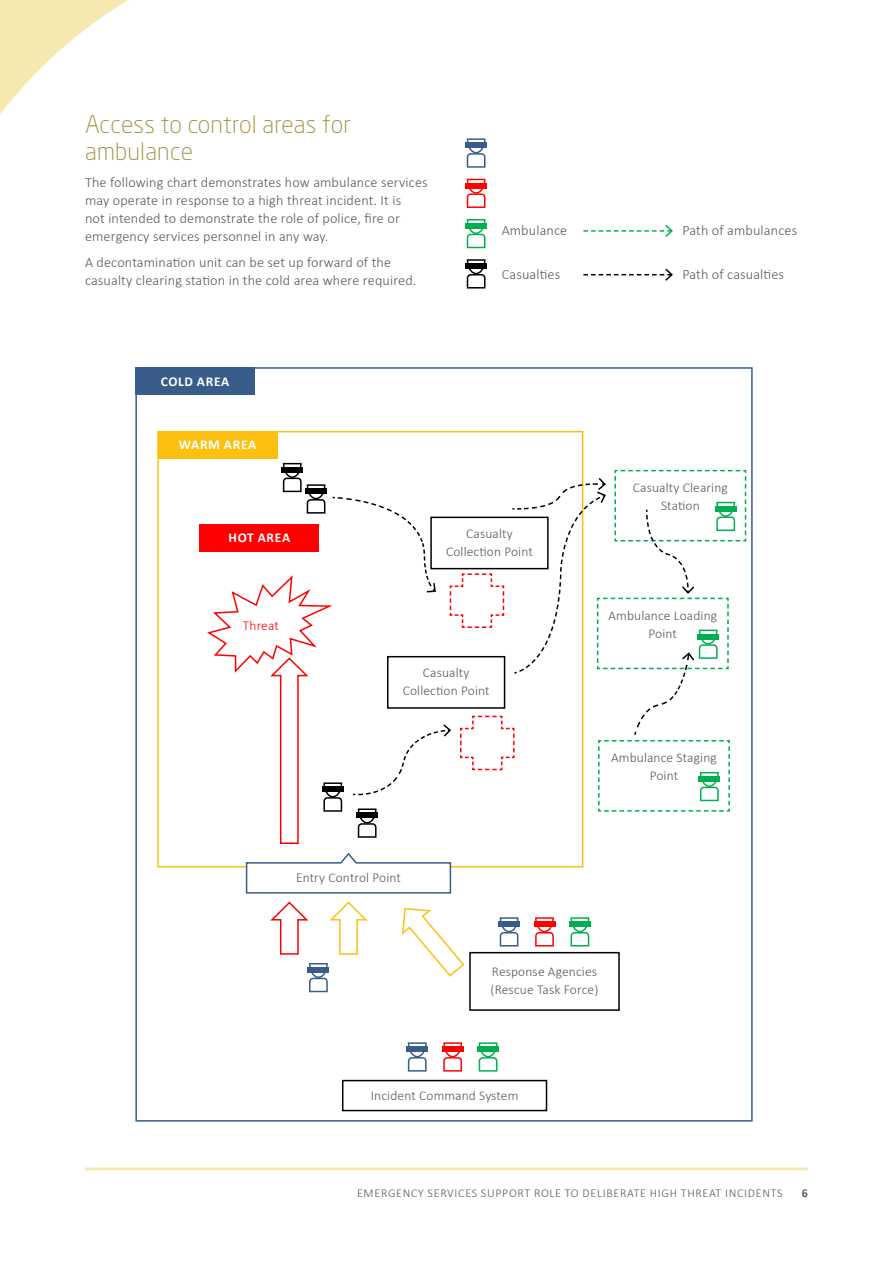
<style>
.page{position:relative;width:893px;height:1263px;background:#fff}
.page>*{position:absolute;margin:0;border:0;box-sizing:border-box;transform-origin:0 0}
.body{font:300 24px/27px "Neo Sans W1 G";letter-spacing:.01em;color:#a19142}
.body-2{font:300 14.25px/18px "Calibri";letter-spacing:.01em;color:#58595b}
.body-3{font:300 13.5px/18px "Calibri";letter-spacing:.01em;color:#58595b;text-align:center}
.body-4{font:700 13.5px "Calibri";letter-spacing:.05em;color:#fff}
.body-5{font:300 13.5px "Calibri";letter-spacing:.01em;color:#f00}
.t1{font:300 12px "Calibri";letter-spacing:.06em;color:#58595b}
.t2{font:700 12px "Calibri";color:#58595b}
</style>
<div class="page">
<hr style="left:85px;top:1167px;width:723px;height:3px;background:#f5e9b0">
<svg style="left:0;top:0;width:128px;height:114px"></svg>
<svg style="left:583px;top:224px;width:90px;height:13px"></svg>
<svg style="left:583px;top:268px;width:90px;height:13px"></svg>
<svg style="left:466px;top:259px;width:21px;height:30px"></svg>
<svg style="left:466px;top:219px;width:21px;height:29px"></svg>
<svg style="left:569px;top:917px;width:21px;height:29px"></svg>
<svg style="left:478px;top:1042px;width:21px;height:29px"></svg>
<svg style="left:466px;top:179px;width:21px;height:29px"></svg>
<svg style="left:534px;top:917px;width:21px;height:29px"></svg>
<svg style="left:442px;top:1042px;width:21px;height:29px"></svg>
<svg style="left:466px;top:138px;width:21px;height:30px"></svg>
<svg style="left:499px;top:917px;width:21px;height:29px"></svg>
<svg style="left:407px;top:1042px;width:21px;height:29px"></svg>
<svg style="left:308px;top:963px;width:21px;height:29px"></svg>
<div style="left:469px;top:952px;width:151px;height:59px;border:2px solid #000"></div>
<div style="left:342px;top:1080px;width:205px;height:31px;background:#fff;border:2px solid #000"></div>
<svg style="left:270px;top:901px;width:39px;height:54px"></svg>
<svg style="left:329px;top:901px;width:39px;height:54px"></svg>
<svg style="left:402px;top:908px;width:63px;height:69px"></svg>
<div style="left:135px;top:367px;width:120px;height:28px;background:#385d8a"></div>
<div style="left:158px;top:431px;width:119px;height:28px;background:#fdc011"></div>
<div style="left:200px;top:524px;width:119px;height:27px;background:#f00"></div>
<svg style="left:245px;top:852px;width:207px;height:42px"></svg>
<svg style="left:205px;top:463px;width:542px;height:382px"></svg>
<p class="body" style="left:85px;top:111px;width:267px">Access to control areas for ambulance</p>
<p class="body-2" style="left:85px;top:173px;width:344px">The following chart demonstrates how ambulance services may operate in response to a high threat incident. It is<br>not intended to demonstrate the role of police, fire or emergency services personnel in any way.</p>
<p class="body-2" style="left:85px;top:253px;width:333px">A decontamination unit can be set up forward of the casualty clearing station in the cold area where required.</p>
<p class="body-2" style="left:502px;top:222px;width:67px">Ambulance</p>
<p class="body-2" style="left:682px;top:222px;width:116px">Path of ambulances</p>
<p class="body-2" style="left:502px;top:265px;width:60px">Casualties</p>
<p class="body-2" style="left:682px;top:265px;width:103px">Path of casualties</p>
<p class="body-4" style="left:161px;top:372px;width:70px">COLD AREA</p>
<p class="body-4" style="left:179px;top:435px;width:79px">WARM AREA</p>
<p class="body-4" style="left:229px;top:528px;width:63px">HOT AREA</p>
<p class="body-5" style="left:243px;top:618px;width:37px">Threat</p>
<p class="body-3" style="left:446px;top:524px;width:88px">Casualty<br>Collection Point</p>
<p class="body-3" style="left:633px;top:478px;width:96px">Casualty Clearing<br>Station</p>
<p class="body-3" style="left:608px;top:606px;width:110px">Ambulance Loading<br>Point</p>
<p class="body-3" style="left:403px;top:663px;width:88px">Casualty<br>Collection Point</p>
<p class="body-3" style="left:611px;top:748px;width:107px">Ambulance Staging<br>Point</p>
<p class="body-3" style="left:296px;top:868px;width:107px">Entry Control Point</p>
<p class="body-3" style="left:491px;top:962px;width:109px;text-align:left">Response Agencies (Rescue Task Force)</p>
<p class="body-3" style="left:371px;top:1087px;width:149px">Incident Command System</p>
<p class="t1" style="left:357px;top:1186px;width:427px">EMERGENCY SERVICES SUPPORT ROLE TO DELIBERATE HIGH THREAT INCIDENTS</p>
<p class="t2" style="left:802px;top:1185px;width:8px">6</p>
</div>
